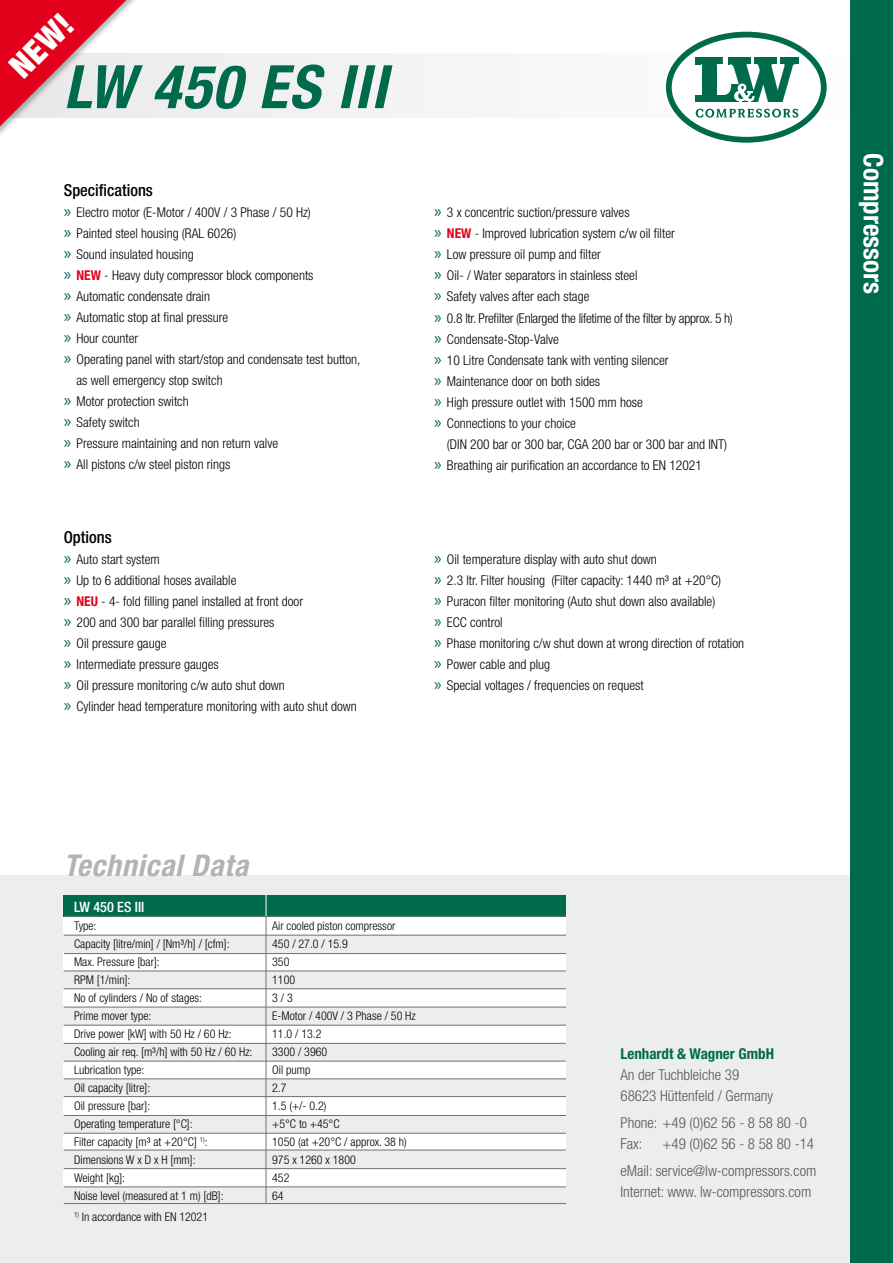
<style>
.page{position:relative;width:893px;height:1263px;background:#fff}
.page>*{position:absolute;margin:0;border:0;box-sizing:border-box;transform-origin:0 0}
.t1{font:italic 700 condensed 60px "Helvetica Neue";letter-spacing:.025em;color:#006a4d}
.t2{font:900 condensed 33px "Helvetica Neue";color:#fff}
.t3{font:italic 700 condensed 30px "Helvetica Neue";letter-spacing:.025em;color:#b1b3b4}
.t4{font:700 condensed 27px "Helvetica Neue";color:#fff}
.t5{font:500 condensed 16.5px "Helvetica Neue";color:#000}
.t6{font:300 condensed 15px/21px "Helvetica Neue";color:#58585a}
.t7{font:700 condensed 15px "Helvetica Neue";color:#006a4d}
.t8{font:500 condensed 14.25px "Helvetica Neue";color:#fff}
.t9{font:300 condensed 13.5px/21px "Helvetica Neue";color:#000}
.t10{font:300 condensed 12px/18px "Helvetica Neue";color:#000}
.s1{font-family:"Myriad Pro";font-weight:400;font-stretch:normal;font-size:18px;color:#006a4d}
.s2{font-weight:700;color:#e2001a}
</style>
<div class="page">
<div style="left:0;top:54px;width:893px;height:64px;background:#f4f4f5"></div>
<svg style="left:664px;top:30px;width:164px;height:114px"></svg>
<svg style="left:669px;top:35px;width:155px;height:105px;fill:#fff"></svg>
<div style="left:666px;top:32px;width:161px;height:111px;border:6px solid #006a4d;border-radius:50%"></div>
<svg style="left:695px;top:58px;width:104px;height:45px"></svg>
<svg style="left:696px;top:109px;width:102px;height:9px"></svg>
<div style="left:0;top:876px;width:850px;height:387px;background:#eceded"></div>
<div style="left:64px;top:916px;width:502px;height:278px;background:#fff"></div>
<div style="left:64px;top:1187px;width:502px;height:18px;background:#eceded"></div>
<div style="left:64px;top:1150px;width:502px;height:19px;background:#eceded"></div>
<div style="left:64px;top:1115px;width:502px;height:18px;background:#eceded"></div>
<div style="left:64px;top:1079px;width:502px;height:18px;background:#eceded"></div>
<div style="left:64px;top:1043px;width:502px;height:18px;background:#eceded"></div>
<div style="left:64px;top:1007px;width:502px;height:18px;background:#eceded"></div>
<div style="left:64px;top:971px;width:502px;height:18px;background:#eceded"></div>
<hr style="left:64px;top:971px;width:502px;height:1px;background:#707172">
<hr style="left:64px;top:988px;width:502px;height:1px;background:#707172">
<hr style="left:64px;top:1007px;width:502px;height:1px;background:#707172">
<hr style="left:64px;top:1025px;width:502px;height:1px;background:#707172">
<hr style="left:64px;top:1043px;width:502px;height:1px;background:#707172">
<hr style="left:64px;top:1061px;width:502px;height:1px;background:#707172">
<hr style="left:64px;top:1078px;width:502px;height:1px;background:#707172">
<hr style="left:64px;top:1096px;width:502px;height:1px;background:#707172">
<hr style="left:64px;top:1115px;width:502px;height:1px;background:#707172">
<hr style="left:64px;top:1133px;width:502px;height:1px;background:#707172">
<hr style="left:64px;top:1186px;width:502px;height:1px;background:#707172">
<hr style="left:64px;top:1150px;width:502px;height:1px;background:#707172">
<hr style="left:64px;top:1168px;width:502px;height:1px;background:#707172">
<div style="left:64px;top:895px;width:502px;height:21px;background:#006a4d"></div>
<div style="left:64px;top:935px;width:502px;height:18px;background:#eceded"></div>
<hr style="left:64px;top:953px;width:502px;height:1px;background:#707172">
<hr style="left:64px;top:1203px;width:502px;height:1px;background:#707172">
<hr style="left:64px;top:935px;width:502px;height:1px;background:#707172">
<hr style="left:64px;top:916px;width:502px;height:1px;background:#707172">
<svg style="left:266px;top:895px;width:1px;height:21px"></svg>
<hr style="left:266px;top:916px;width:1px;height:287px;background:#707172">
<div style="left:0;top:0;width:151px;height:226px;background:#000;opacity:.27"></div>
<svg style="left:0;top:0;width:146px;height:221px"></svg>
<div style="left:850px;top:0;width:43px;height:1263px;background:#006a4d"></div>
<h2 class="t2" style="left:1px;top:57px;width:76px;rotate:-45deg">NEW!</h2>
<h1 class="t1" style="left:64px;top:50px;width:324px">LW 450 ES III</h1>
<p class="t5" style="left:64px;top:180px;width:91px">Specifications</p>
<p class="t9" style="left:64px;top:201px;width:249px"><span class="s1">»</span> Electro motor (E-Motor / 400V / 3 Phase / 50 Hz)</p>
<p class="t9" style="left:64px;top:222px;width:174px"><span class="s1">»</span> Painted steel housing (RAL 6026)</p>
<p class="t9" style="left:64px;top:243px;width:131px"><span class="s1">»</span> Sound insulated housing</p>
<p class="t9" style="left:64px;top:264px;width:251px"><span class="s1">»</span> <span class="s2">NEW</span> - Heavy duty compressor block components</p>
<p class="t9" style="left:64px;top:285px;width:148px"><span class="s1">»</span> Automatic condensate drain</p>
<p class="t9" style="left:64px;top:306px;width:166px"><span class="s1">»</span> Automatic stop at final pressure</p>
<p class="t9" style="left:64px;top:327px;width:76px"><span class="s1">»</span> Hour counter</p>
<p class="t9" style="left:64px;top:348px;width:298px"><span class="s1">»</span> Operating panel with start/stop and condensate test button,</p>
<p class="t9" style="left:77px;top:369px;width:148px">as well emergency stop switch</p>
<p class="t9" style="left:64px;top:390px;width:126px"><span class="s1">»</span> Motor protection switch</p>
<p class="t9" style="left:64px;top:411px;width:77px"><span class="s1">»</span> Safety switch</p>
<p class="t9" style="left:64px;top:432px;width:216px"><span class="s1">»</span> Pressure maintaining and non return valve</p>
<p class="t9" style="left:64px;top:453px;width:168px"><span class="s1">»</span> All pistons c/w steel piston rings</p>
<p class="t9" style="left:434px;top:201px;width:300px"><span class="s1">»</span> 3 x concentric suction/pressure valves<br><span class="s1">»</span> <span class="s2">NEW</span> - Improved lubrication system c/w oil filter<br><span class="s1">»</span> Low pressure oil pump and filter<br><span class="s1">»</span> Oil- / Water separators in stainless steel<br><span class="s1">»</span> Safety valves after each stage<br><span class="s1">»</span> 0.8 ltr. Prefilter (Enlarged the lifetime of the filter by approx. 5 h) <span class="s1">»</span> Condensate-Stop-Valve<br><span class="s1">»</span> 10 Litre Condensate tank with venting silencer<br><span class="s1">»</span> Maintenance door on both sides<br><span class="s1">»</span> High pressure outlet with 1500 mm hose<br><span class="s1">»</span> Connections to your choice</p>
<p class="t9" style="left:434px;top:433px;width:294px;text-indent:13px">(DIN 200 bar or 300 bar, CGA 200 bar or 300 bar and INT) <span class="s1">»</span> Breathing air purification an accordance to EN 12021</p>
<p class="t5" style="left:64px;top:527px;width:49px">Options</p>
<p class="t9" style="left:64px;top:549px;width:295px"><span class="s1">»</span> Auto start system<br><span class="s1">»</span> Up to 6 additional hoses available<br><span class="s1">»</span> <span class="s2">NEU</span> - 4- fold filling panel installed at front door<br><span class="s1">»</span> 200 and 300 bar parallel filling pressures<br><span class="s1">»</span> Oil pressure gauge<br><span class="s1">»</span> Intermediate pressure gauges<br><span class="s1">»</span> Oil pressure monitoring c/w auto shut down<br><span class="s1">»</span> Cylinder head temperature monitoring with auto shut down</p>
<p class="t9" style="left:434px;top:549px;width:311px"><span class="s1">»</span> Oil temperature display with auto shut down<br><span class="s1">»</span> 2.3 ltr. Filter housing (Filter capacity: 1440 m³ at +20°C)<br><span class="s1">»</span> Puracon filter monitoring (Auto shut down also available)<br><span class="s1">»</span> ECC control<br><span class="s1">»</span> Phase monitoring c/w shut down at wrong direction of rotation <span class="s1">»</span> Power cable and plug<br><span class="s1">»</span> Special voltages / frequencies on request</p>
<h3 class="t4" style="left:890px;top:153px;width:142px;rotate:90deg">Compressors</h3>
<h3 class="t3" style="left:64px;top:847px;width:186px">Technical Data</h3>
<p class="t8" style="left:74px;top:898px;width:72px">LW 450 ES III</p>
<p class="t10" style="left:74px;top:916px;width:180px">Type:<br>Capacity [litre/min] / [Nm³/h] / [cfm]:<br>Max. Pressure [bar]:<br>RPM [1/min]:<br>No of cylinders / No of stages:<br>Prime mover type:<br>Drive power [kW] with 50 Hz / 60 Hz:<br>Cooling air req. [m³/h] with 50 Hz / 60 Hz:<br>Lubrication type:<br>Oil capacity [litre]:<br>Oil pressure [bar]:<br>Operating temperature [°C]:<br>Filter capacity [m³ at +20°C] <sup>1)</sup>:<br>Dimensions W x D x H [mm]:<br>Weight [kg]:<br>Noise level (measured at 1 m) [dB]:</p>
<p class="t10" style="left:74px;top:1207px;width:136px"><sup>1)</sup> In accordance with EN 12021</p>
<p class="t10" style="left:272px;top:917px;width:145px">Air cooled piston compressor<br>450 / 27.0 / 15.9<br>350<br>1100<br>3 / 3<br>E-Motor / 400V / 3 Phase / 50 Hz<br>11.0 / 13.2<br>3300 / 3960<br>Oil pump<br>2.7<br>1.5 (+/- 0.2)<br>+5°C to +45°C<br>1050 (at +20°C / approx. 38 h)<br>975 x 1260 x 1800<br>452<br>64</p>
<p class="t7" style="left:620px;top:1044px;width:155px">Lenhardt &amp; Wagner GmbH</p>
<p class="t6" style="left:620px;top:1064px;width:154px">An der Tuchbleiche 39<br>68623 Hüttenfeld / Germany</p>
<p class="t6" style="left:620px;top:1112px;width:188px">Phone: +49 (0)62 56 - 8 58 80 -0<br>Fax:</p>
<p class="t6" style="left:620px;top:1130px;width:197px;line-height:27px;text-align:right">+49 (0)62 56 - 8 58 80 -14<br>eMail: service@lw-compressors.com</p>
<p class="t6" style="left:620px;top:1181px;width:192px">Internet: www. lw-compressors.com</p>
</div>
